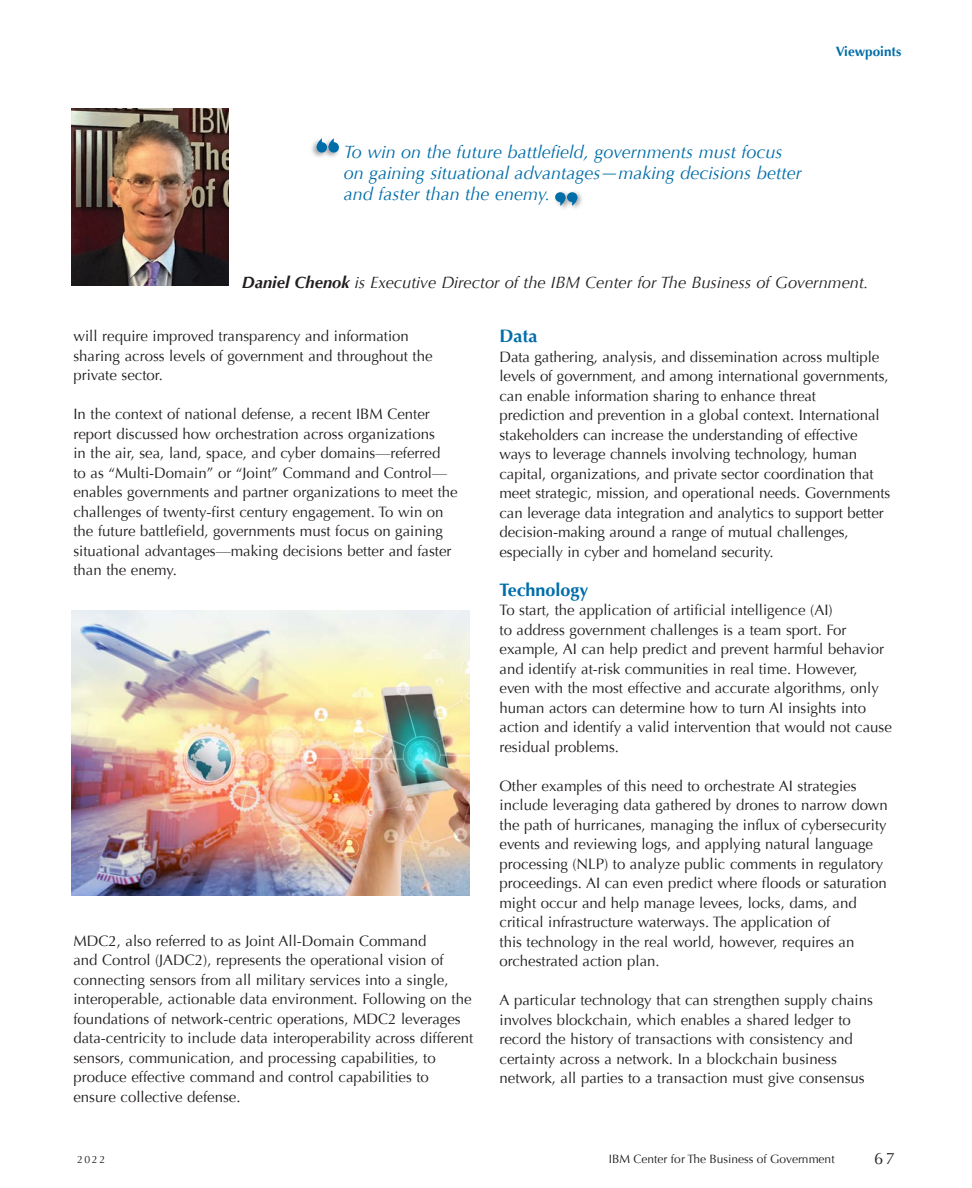
<style>
.page{position:relative;width:972px;height:1188px;background:#fff}
.page>*{position:absolute;margin:0;border:0;box-sizing:border-box;transform-origin:0 0}
.t1{font:italic 18px/21px "Optima";color:#006da9}
.t2{font:700 18px "Optima";color:#006da9}
.t3{font:italic 16.5px "Optima";color:#231f20}
.t4{font:16.5px "Optima";color:#231f20}
.t5{font:15px/19.5px "Optima";color:#231f20}
.t6{font:700 13.5px "Optima";color:#006da9}
.t7{font:12px "Optima";color:#231f20}
.t8{font:10.5px "Optima";color:#231f20}
.s1{font-weight:700}
</style>
<div class="page">
<img style="left:72px;top:108px;width:157px;height:178px">
<img style="left:71px;top:610px;width:398px;height:285px">
<div style="left:321px;top:136px;width:20px;height:23px;background:#231f20;opacity:.4"></div>
<div style="left:329px;top:142px;width:10px;height:11px;background:#006da9;border-radius:50%"></div>
<svg style="left:329px;top:138px;width:5px;height:7px"></svg>
<div style="left:310px;top:136px;width:19px;height:23px;background:#231f20;opacity:.4"></div>
<div style="left:317px;top:142px;width:10px;height:11px;background:#006da9;border-radius:50%"></div>
<svg style="left:317px;top:138px;width:5px;height:7px"></svg>
<div style="left:553px;top:190px;width:19px;height:22px;background:#231f20;opacity:.4"></div>
<div style="left:555px;top:192px;width:11px;height:10px;background:#006da9;border-radius:50%"></div>
<svg style="left:560px;top:200px;width:5px;height:6px"></svg>
<div style="left:565px;top:190px;width:19px;height:22px;background:#231f20;opacity:.4"></div>
<div style="left:567px;top:192px;width:10px;height:10px;background:#006da9;border-radius:50%"></div>
<svg style="left:572px;top:199px;width:5px;height:7px"></svg>
<p class="t1" style="left:344px;top:142px;width:460px">To win on the future battlefield, governments must focus on gaining situational advantages—making decisions better and faster than the enemy.</p>
<p class="t6" style="left:836px;top:44px;width:67px">Viewpoints</p>
<p class="t3" style="left:242px;top:273px;width:628px"><span class="s1">Daniel Chenok</span> is Executive Director of the IBM Center for The Business of Government.</p>
<p class="t5" style="left:73px;top:327px;width:361px">will require improved transparency and information sharing across levels of government and throughout the private sector.</p>
<p class="t5" style="left:73px;top:405px;width:386px">In the context of national defense, a recent IBM Center report discussed how orchestration across organizations<br>in the air, sea, land, space, and cyber domains—referred<br>to as “Multi-Domain” or “Joint” Command and Control— enables governments and partner organizations to meet the challenges of twenty-first century engagement. To win on the future battlefield, governments must focus on gaining situational advantages—making decisions better and faster than the enemy.</p>
<p class="t5" style="left:73px;top:931px;width:401px">MDC2, also referred to as Joint All-Domain Command<br>and Control (JADC2), represents the operational vision of connecting sensors from all military services into a single, interoperable, actionable data environment. Following on the foundations of network-centric operations, MDC2 leverages data-centricity to include data interoperability across different sensors, communication, and processing capabilities, to produce effective command and control capabilities to ensure collective defense.</p>
<p class="t2" style="left:500px;top:325px;width:39px">Data</p>
<p class="t5" style="left:500px;top:347px;width:392px">Data gathering, analysis, and dissemination across multiple levels of government, and among international governments, can enable information sharing to enhance threat<br>prediction and prevention in a global context. International stakeholders can increase the understanding of effective ways to leverage channels involving technology, human capital, organizations, and private sector coordination that meet strategic, mission, and operational needs. Governments can leverage data integration and analytics to support better decision-making around a range of mutual challenges, especially in cyber and homeland security.</p>
<p class="t2" style="left:500px;top:579px;width:90px">Technology</p>
<p class="t5" style="left:500px;top:600px;width:394px">To start, the application of artificial intelligence (AI)<br>to address government challenges is a team sport. For example, AI can help predict and prevent harmful behavior and identify at-risk communities in real time. However, even with the most effective and accurate algorithms, only human actors can determine how to turn AI insights into action and identify a valid intervention that would not cause residual problems.</p>
<p class="t5" style="left:500px;top:776px;width:390px">Other examples of this need to orchestrate AI strategies include leveraging data gathered by drones to narrow down the path of hurricanes, managing the influx of cybersecurity events and reviewing logs, and applying natural language processing (NLP) to analyze public comments in regulatory proceedings. AI can even predict where floods or saturation might occur and help manage levees, locks, dams, and critical infrastructure waterways. The application of<br>this technology in the real world, however, requires an orchestrated action plan.</p>
<p class="t5" style="left:500px;top:990px;width:375px">A particular technology that can strengthen supply chains involves blockchain, which enables a shared ledger to record the history of transactions with consistency and certainty across a network. In a blockchain business network, all parties to a transaction must give consensus</p>
<p class="t8" style="left:77px;top:1154px;width:30px">2022</p>
<p class="t7" style="left:609px;top:1152px;width:227px">IBM Center for The Business of Government</p>
<p class="t4" style="left:874px;top:1149px;width:22px">67</p>
</div>
